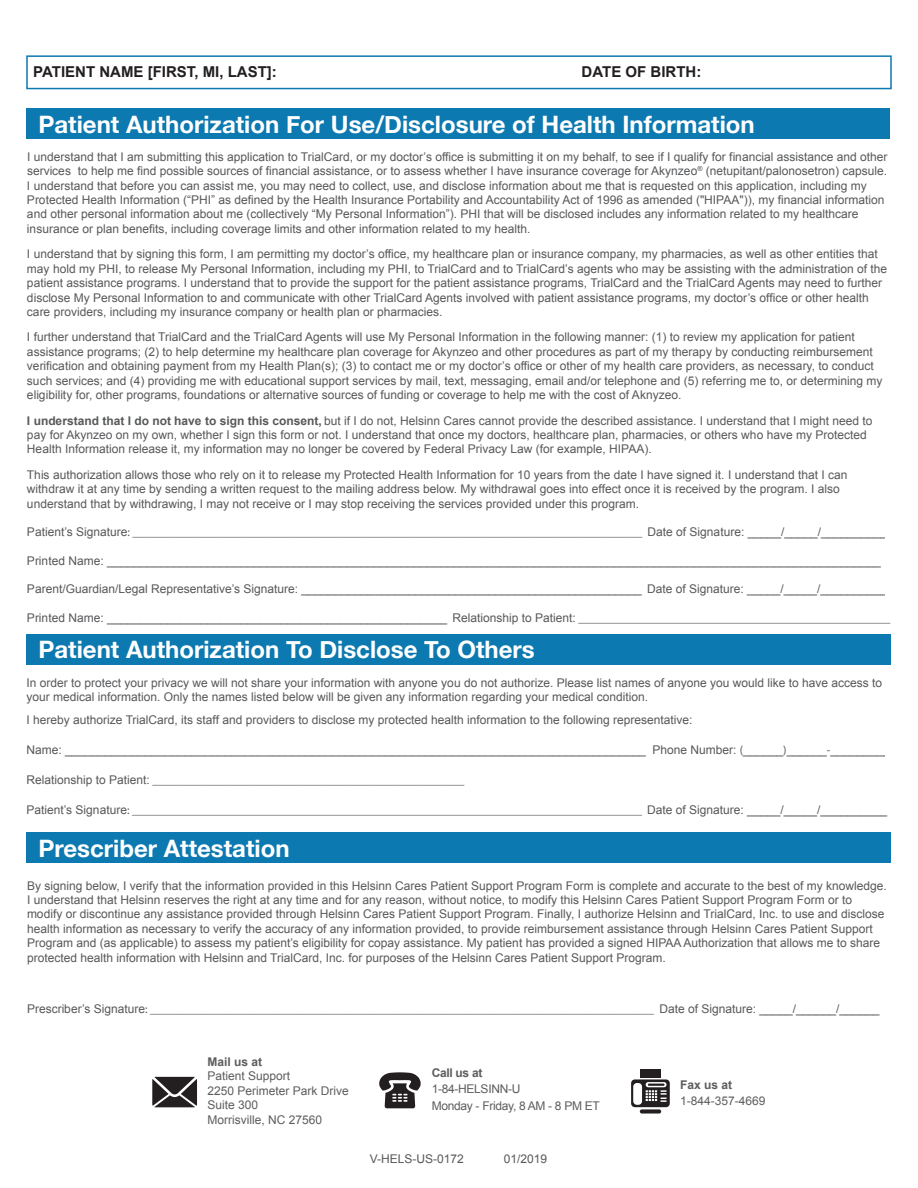
<style>
.page{position:relative;width:918px;height:1188px;background:#fff}
.page>*{position:absolute;margin:0;border:0;box-sizing:border-box;transform-origin:0 0}
.t1{font:700 24px "Helvetica Neue";color:#fff}
.t2{font:700 15px "Arial";color:#231f20}
.t3{font:12px/14.4px "Arial";color:#57585a}
.t4{font:12px "Myriad Pro";color:#57585a}
.t5{font:12px/14.4px "Arial";color:#5d5d5d}
.t6{font:12px/16.5px "Arial";letter-spacing:-.025em;color:#5d5d5d}
.t7{font:700 12px "Arial";color:#5d5d5d}
.s1{font-weight:700}
.s2{font-family:"Arial"}
.s3{font-family:"Myriad Pro"}
</style>
<div class="page">
<div style="left:27px;top:109px;width:863px;height:30px;background:#0c79b0"></div>
<div style="left:27px;top:634px;width:864px;height:31px;background:#0c79b0"></div>
<div style="left:26px;top:55px;width:866px;height:34px;border:2px solid #0c79b0"></div>
<div style="left:27px;top:833px;width:864px;height:30px;background:#0c79b0"></div>
<svg style="left:379px;top:1072px;width:42px;height:36px"></svg>
<div style="left:640px;top:1109px;width:21px;height:5px;background:#231f20;border-radius:2px"></div>
<div style="left:640px;top:1070px;width:21px;height:8px;background:#231f20"></div>
<svg style="left:631px;top:1079px;width:39px;height:28px"></svg>
<svg style="left:152px;top:1077px;width:45px;height:30px"></svg>
<p class="t2" style="left:33px;top:62px;width:245px">PATIENT NAME [FIRST, MI, LAST]:</p>
<p class="t2" style="left:582px;top:62px;width:121px">DATE OF BIRTH:</p>
<h1 class="t1" style="left:38px;top:105px;width:718px">Patient Authorization For Use/Disclosure of Health Information</h1>
<p class="t3" style="left:27px;top:150px;width:862px">I understand that I am submitting this application to TrialCard, or my doctor’s office is submitting it on my behalf, to see if I qualify for financial assistance and other services to help me find possible sources of financial assistance, or to assess whether I have insurance coverage for Akynzeo<sup>®</sup> (netupitant/palonosetron) capsule.<br>I understand that before you can assist me, you may need to collect, use, and disclose information about me that is requested on this application, including my Protected Health Information (“PHI” as defined by the Health Insurance Portability and Accountability Act of 1996 as amended ("HIPAA")), my financial information and other personal information about me (collectively “My Personal Information”). PHI that will be disclosed includes any information related to my healthcare insurance or plan benefits, including coverage limits and other information related to my health.</p>
<p class="t3" style="left:27px;top:247px;width:862px">I understand that by signing this form, I am permitting my doctor’s office, my healthcare plan or insurance company, my pharmacies, as well as other entities that may hold my PHI, to release My Personal Information, including my PHI, to TrialCard and to TrialCard’s agents who may be assisting with the administration of the patient assistance programs. I understand that to provide the support for the patient assistance programs, TrialCard and the TrialCard Agents may need to further disclose My Personal Information to and communicate with other TrialCard Agents involved with patient assistance programs, my doctor’s office or other health care providers, including my insurance company or health plan or pharmacies.</p>
<p class="t3" style="left:27px;top:330px;width:857px">I further understand that TrialCard and the TrialCard Agents will use My Personal Information in the following manner: (1) to review my application for patient assistance programs; (2) to help determine my healthcare plan coverage for Akynzeo and other procedures as part of my therapy by conducting reimbursement verification and obtaining payment from my Health Plan(s); (3) to contact me or my doctor’s office or other of my health care providers, as necessary, to conduct such services; and (4) providing me with educational support services by mail, text, messaging, email and/or telephone and (5) referring me to, or determining my eligibility for, other programs, foundations or alternative sources of funding or coverage to help me with the cost of Aknyzeo.</p>
<p class="t3" style="left:27px;top:413px;width:847px"><span class="s1">I understand that I do not have to sign this consent,</span> but if I do not, Helsinn Cares cannot provide the described assistance. I understand that I might need to pay for Akynzeo on my own, whether I sign this form or not. I understand that once my doctors, healthcare plan, pharmacies, or others who have my Protected<br>Health Information release it, my information may no longer be covered by Federal Privacy Law (for example, HIPAA).</p>
<p class="t3" style="left:27px;top:468px;width:822px">This authorization allows those who rely on it to release my Protected Health Information for 10 years from the date I have signed it. I understand that I can withdraw it at any time by sending a written request to the mailing address below. My withdrawal goes into effect once it is received by the program. I also understand that by withdrawing, I may not receive or I may stop receiving the services provided under this program.</p>
<p class="t4" style="left:27px;top:525px;width:862px"><span class="s2">Patient’s Signature</span>: _____________________________________________________________________________________ <span class="s2">Date of Signature: _____/_____/__________</span></p>
<p class="t3" style="left:27px;top:553px;width:855px">Printed Name: ____________________________________________________________________________________________________________________</p>
<p class="t3" style="left:27px;top:582px;width:862px">Parent/Guardian/Legal Representative’s Signature: ___________________________________________________ Date of Signature: _____/_____/__________</p>
<p class="t3" style="left:27px;top:610px;width:865px">Printed Name: ___________________________________________________ Relationship to Patient: <span class="s3">____________________________________________________</span></p>
<h1 class="t1" style="left:38px;top:631px;width:498px">Patient Authorization To Disclose To Others</h1>
<p class="t3" style="left:27px;top:675px;width:857px">In order to protect your privacy we will not share your information with anyone you do not authorize. Please list names of anyone you would like to have access to your medical information. Only the names listed below will be given any information regarding your medical condition.</p>
<p class="t3" style="left:27px;top:713px;width:668px">I hereby authorize TrialCard, its staff and providers to disclose my protected health information to the following representative:</p>
<p class="t3" style="left:27px;top:743px;width:865px">Name: _______________________________________________________________________________________ Phone Number: <span class="s3">(</span>______<span class="s3">)</span>______<span class="s3">-</span>_________</p>
<p class="t4" style="left:27px;top:773px;width:439px"><span class="s2">Relationship to Patient:</span> ____________________________________________________</p>
<p class="t4" style="left:27px;top:803px;width:862px"><span class="s2">Patient’s Signature</span>: _____________________________________________________________________________________ <span class="s2">Date of Signature: _____/_____/__________</span></p>
<h1 class="t1" style="left:38px;top:829px;width:253px">Prescriber Attestation</h1>
<p class="t3" style="left:27px;top:878px;width:861px">By signing below, I verify that the information provided in this Helsinn Cares Patient Support Program Form is complete and accurate to the best of my knowledge.<br>I understand that Helsinn reserves the right at any time and for any reason, without notice, to modify this Helsinn Cares Patient Support Program Form or to modify or discontinue any assistance provided through Helsinn Cares Patient Support Program. Finally, I authorize Helsinn and TrialCard, Inc. to use and disclose health information as necessary to verify the accuracy of any information provided, to provide reimbursement assistance through Helsinn Cares Patient Support Program and (as applicable) to assess my patient’s eligibility for copay assistance. My patient has provided a signed HIPAA Authorization that allows me to share protected health information with Helsinn and TrialCard, Inc. for purposes of the Helsinn Cares Patient Support Program.</p>
<p class="t4" style="left:27px;top:1001px;width:854px"><span class="s2">Prescriber’s Signature</span>: ____________________________________________________________________________________ <span class="s2">Date of Signature: _____/______/______</span></p>
<p class="t7" style="left:208px;top:1054px;width:56px">Mail us at</p>
<p class="t5" style="left:208px;top:1069px;width:143px">Patient Support<br>2250 Perimeter Park Drive<br>Suite 300<br>Morrisville, NC 27560</p>
<p class="t7" style="left:680px;top:1077px;width:54px">Fax us at</p>
<p class="t7" style="left:432px;top:1064px;width:52px">Call us at</p>
<p class="t6" style="left:432px;top:1081px;width:170px">1-84-HELSINN-U<br>Monday - Friday, 8 AM - 8 PM ET</p>
<p class="t5" style="left:680px;top:1094px;width:87px">1-844-357-4669</p>
<p class="t3" style="left:370px;top:1152px;width:96px">V-HELS-US-0172</p>
<p class="t3" style="left:504px;top:1152px;width:45px">01/2019</p>
</div>
